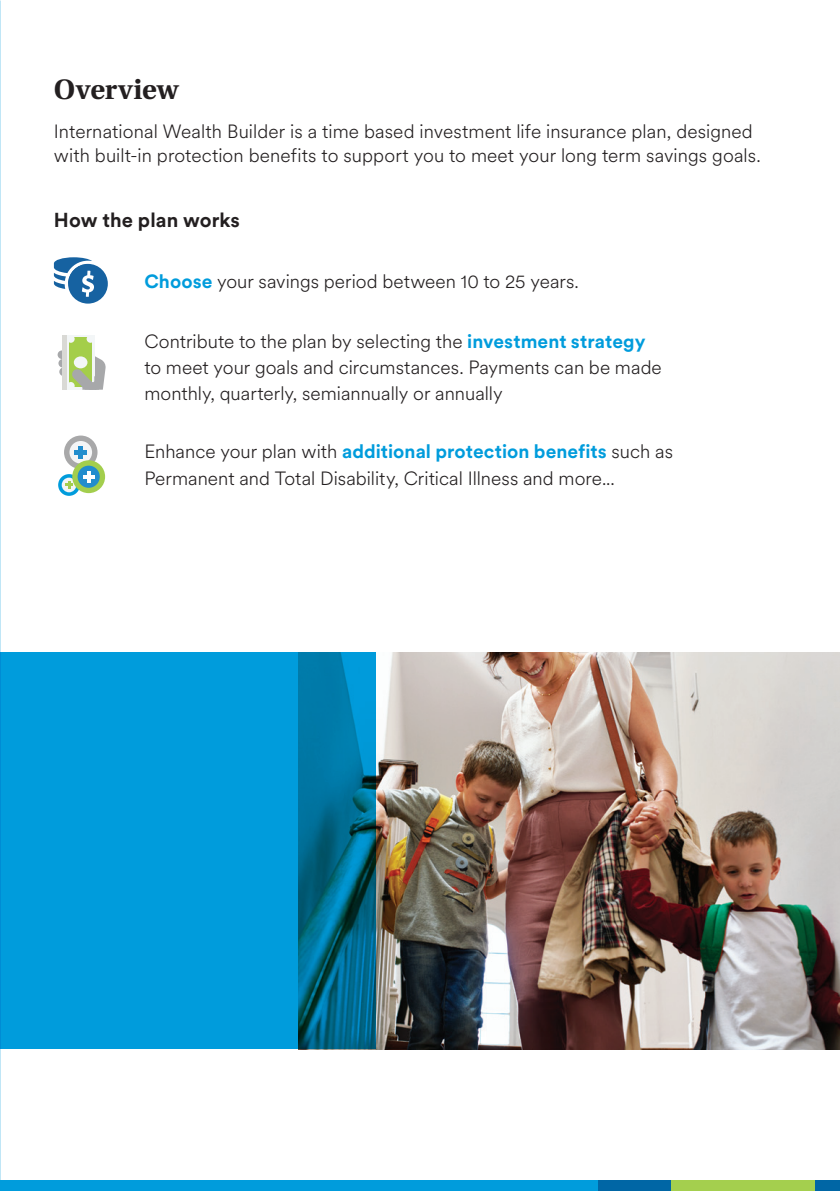
<style>
.page{position:relative;width:840px;height:1191px;background:#fff}
.page>*{position:absolute;margin:0;border:0;box-sizing:border-box;transform-origin:0 0}
.t1{font:700 28px "Utopia";letter-spacing:.01em;color:#231f20}
.t2{font:700 20px "Met Life Circular";letter-spacing:.005em;color:#231f20}
.t3{font:300 19px/25.8px "Met Life Circular";letter-spacing:.005em;color:#231f20}
.s1{font-weight:700;color:#009cdc}
</style>
<div class="page">
<div style="left:597px;top:1179px;width:242px;height:12px;background:#a4cf4e"></div>
<div style="left:0;top:1179px;width:670px;height:12px;background:#009cdc"></div>
<div style="left:597px;top:1179px;width:73px;height:12px;background:#0066a5"></div>
<div style="left:814px;top:1179px;width:25px;height:12px;background:#0066a5"></div>
<svg style="left:54px;top:257px;width:54px;height:47px"></svg>
<div style="left:58px;top:350px;width:8px;height:9px;background:#a7a8aa;border-radius:50%"></div>
<div style="left:58px;top:359px;width:9px;height:8px;background:#a7a8aa;border-radius:50%"></div>
<div style="left:59px;top:367px;width:9px;height:9px;background:#a7a8aa;border-radius:50%"></div>
<div style="left:62px;top:335px;width:27px;height:55px;background:#d9d9d5"></div>
<svg style="left:67px;top:335px;width:27px;height:55px"></svg>
<div style="left:69px;top:338px;width:23px;height:49px;background:#a4ce4a"></div>
<div style="left:67px;top:382px;width:8px;height:8px;background:#f3f6f7;border-radius:50%"></div>
<div style="left:87px;top:335px;width:7px;height:8px;background:#f3f6f7;border-radius:50%"></div>
<div style="left:67px;top:335px;width:8px;height:8px;background:#f3f6f7;border-radius:50%"></div>
<svg style="left:69px;top:342px;width:37px;height:48px"></svg>
<svg style="left:58px;top:474px;width:22px;height:22px"></svg>
<div style="left:62px;top:477px;width:14px;height:15px;background:#f4f5f6;border-radius:50%"></div>
<svg style="left:65px;top:481px;width:8px;height:8px"></svg>
<div style="left:64px;top:435px;width:33px;height:34px;background:#a8a8a9;border-radius:50%"></div>
<div style="left:69px;top:441px;width:23px;height:22px;background:#f4f5f6;border-radius:50%"></div>
<hr style="left:79px;top:446px;width:4px;height:12px;background:#228dcd">
<hr style="left:75px;top:450px;width:12px;height:4px;background:#228dcd">
<div style="left:72px;top:460px;width:33px;height:33px;background:#a3ce4d;border-radius:50%"></div>
<div style="left:78px;top:465px;width:22px;height:23px;background:#228dcd;border-radius:50%"></div>
<hr style="left:87px;top:471px;width:4px;height:12px;background:#fff">
<hr style="left:83px;top:475px;width:12px;height:4px;background:#fff">
<img style="left:375px;top:652px;width:464px;height:397px">
<svg style="left:0;top:652px;width:375px;height:397px;background:#0092cd"></svg>
<h1 class="t1" style="left:54px;top:73px;width:126px">Overview</h1>
<p class="t3" style="left:54px;top:119px;width:708px;line-height:24px">International Wealth Builder is a time based investment life insurance plan, designed with built-in protection benefits to support you to meet your long term savings goals.</p>
<p class="t2" style="left:54px;top:206px;width:187px">How the plan works</p>
<p class="t3" style="left:144px;top:267px;width:436px"><span class="s1">Choose</span> your savings period between 10 to 25 years.</p>
<p class="t3" style="left:144px;top:327px;width:518px">Contribute to the plan by selecting the <span class="s1">investment strategy </span>to meet your goals and circumstances. Payments can be made monthly, quarterly, semiannually or annually</p>
<p class="t3" style="left:144px;top:437px;width:530px;line-height:27.2px">Enhance your plan with <span class="s1">additional protection benefits</span> such as<br>Permanent and Total Disability, Critical Illness and more...</p>
</div>
